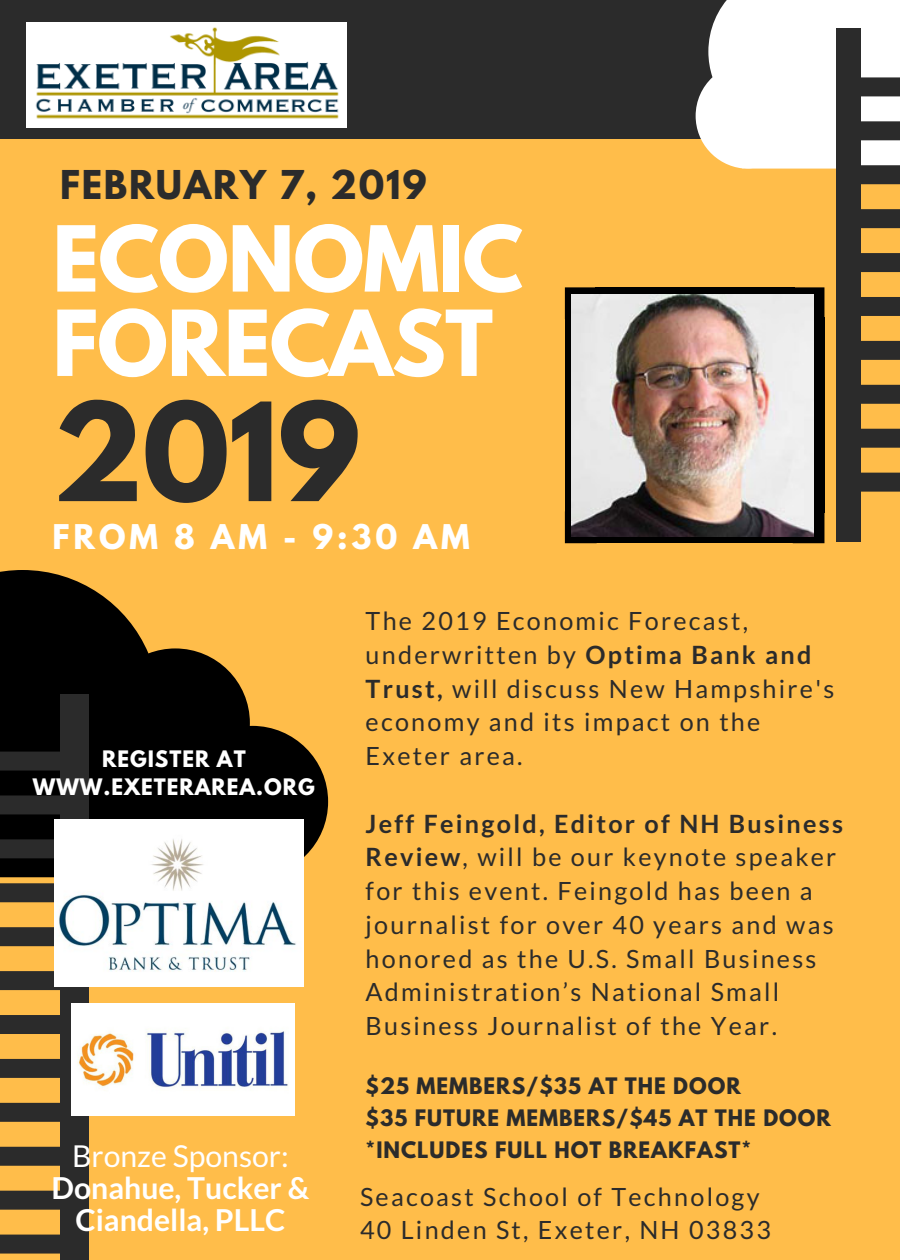
<style>
.page{position:relative;width:900px;height:1260px;background:#ffbd4a}
.page>*{position:absolute;margin:0;border:0;box-sizing:border-box;transform-origin:0 0}
.t1{font:700 120.75px "League Spartan";color:#2b2b2b}
.t2{font:700 80.5px/84.5px "League Spartan";letter-spacing:-.01em;color:#fff}
.t3{font:700 35.25px "League Spartan";letter-spacing:.05em;color:#2b2b2b}
.t4{font:700 30.25px/32px "Lato";color:#fff;text-align:center}
.t5{font:700 30.25px "League Spartan";letter-spacing:.13em;color:#fff}
.t6{font:30.25px "Lato";color:#fff}
.t7{font:25.25px/33.8px "Lato";letter-spacing:.09em;color:#2b2b2b}
.t8{font:700 20px/32px "League Spartan";letter-spacing:.05em;color:#2b2b2b}
.t9{font:700 20px/28px "League Spartan";letter-spacing:.05em;color:#fff;text-align:center}
.s1{font-weight:700}
</style>
<div class="page">
<div style="left:0;top:0;width:900px;height:139px;background:#2b2b2b"></div>
<svg style="left:565px;top:319px;width:7px;height:192px"></svg>
<svg style="left:565px;top:511px;width:30px;height:32px"></svg>
<svg style="left:595px;top:536px;width:101px;height:7px"></svg>
<svg style="left:565px;top:287px;width:30px;height:32px"></svg>
<div style="left:595px;top:287px;width:199px;height:15px;background:#000"></div>
<svg style="left:696px;top:0;width:204px;height:543px"></svg>
<div style="left:836px;top:28px;width:25px;height:514px;background:#2b2b2b"></div>
<svg style="left:0;top:570px;width:328px;height:287px;fill:#000"></svg>
<svg style="left:0;top:752px;width:60px;height:502px"></svg>
<div style="left:60px;top:694px;width:28px;height:566px;background:#2b2b2b"></div>
<img style="left:26px;top:22px;width:321px;height:106px">
<img style="left:572px;top:294px;width:242px;height:242px">
<img style="left:54px;top:819px;width:250px;height:167px">
<img style="left:71px;top:1003px;width:223px;height:113px">
<h3 class="t3" style="left:60px;top:167px;width:368px">FEBRUARY 7, 2019</h3>
<h2 class="t2" style="left:52px;top:227px;width:472px">ECONOMIC<br>FORECAST</h2>
<h1 class="t1" style="left:52px;top:392px;width:310px">2019</h1>
<p class="t5" style="left:52px;top:522px;width:419px">FROM 8 AM - 9:30 AM</p>
<p class="t9" style="left:33px;top:747px;width:284px">REGISTER AT<br>WWW.EXETERAREA.ORG</p>
<p class="t6" style="left:72px;top:1137px;width:218px">Bronze Sponsor:</p>
<p class="t4" style="left:52px;top:1171px;width:259px">Donahue, Tucker &amp;<br>Ciandella, PLLC</p>
<p class="t7" style="left:366px;top:603px;width:470px">The 2019 Economic Forecast, underwritten by <span class="s1">Optima Bank and<br>Trust,</span> will discuss New Hampshire's economy and its impact on the<br>Exeter area.</p>
<p class="t7" style="left:366px;top:806px;width:479px"><span class="s1">Jeff Feingold, Editor of NH Business Review</span>, will be our keynote speaker for this event. Feingold has been a journalist for over 40 years and was honored as the U.S. Small Business Administration’s National Small Business Journalist of the Year.</p>
<p class="t8" style="left:366px;top:1073px;width:467px">$25 MEMBERS/$35 AT THE DOOR<br>$35 FUTURE MEMBERS/$45 AT THE DOOR *INCLUDES FULL HOT BREAKFAST*</p>
<p class="t7" style="left:360px;top:1179px;width:412px">Seacoast School of Technology<br>40 Linden St, Exeter, NH 03833</p>
</div>
